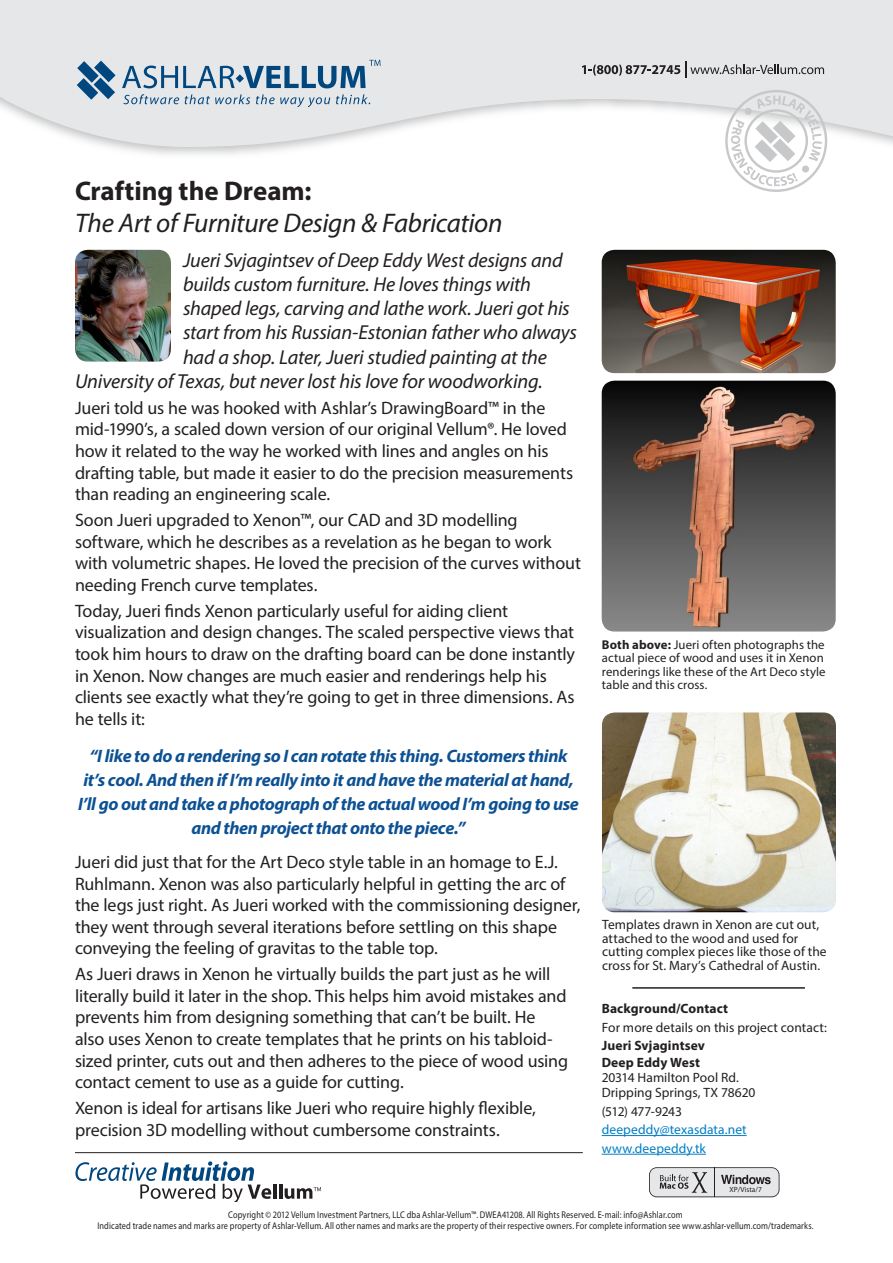
<style>
.page{position:relative;width:893px;height:1263px;background:#fff}
.page>*{position:absolute;margin:0;border:0;box-sizing:border-box;transform-origin:0 0}
.Article_head{font:italic 27px "Myriad Pro";letter-spacing:-.01em;color:#231f20}
.Article_head-2{font:700 27px "Myriad Pro";letter-spacing:-.005em;color:#231f20}
.Article_1st_paragrap{font:italic 20.25px "Myriad Pro";letter-spacing:-.01em;color:#231f20}
.t1{font:18px/21.6px "Myriad Pro";letter-spacing:-.01em;color:#231f20}
.Article_quote{font:italic 700 18px/24px "Myriad Pro";letter-spacing:-.02em;color:#0d5193;text-align:center}
.Caption_contact_info{font:13.5px/13.5px "Myriad Pro";color:#231f20}
.Caption_contact_info-2{font:700 13.5px/16.5px "Myriad Pro";letter-spacing:.01em;color:#231f20}
.Caption_contact_info-3{font:13.5px "Myriad Pro";letter-spacing:.01em;color:#007ec5}
.Caption_contact_info-4{font:13.5px "Myriad Pro";letter-spacing:-.025em;color:#231f20}
.Caption_contact_info-5{font:12.75px/13.5px "Myriad Pro";letter-spacing:.005em;color:#231f20}
.Cue{font:9.75px "Myriad Pro";letter-spacing:.015em;color:#231f20;scale:.85 1}
.t2{font:7.5px "Myriad";color:#231f20}
.s1{font-weight:700}
</style>
<div class="page">
<svg style="left:0;top:0;width:893px;height:152px;fill:#e6e7e9"></svg>
<svg style="left:123px;top:94px;width:56px;height:10px"></svg>
<svg style="left:185px;top:94px;width:65px;height:10px"></svg>
<svg style="left:256px;top:94px;width:74px;height:13px"></svg>
<svg style="left:336px;top:94px;width:34px;height:10px"></svg>
<svg style="left:77px;top:61px;width:39px;height:39px;background:#6a91b0"></svg>
<svg style="left:122px;top:60px;width:259px;height:28px;background:#9fb6c8"></svg>
<svg style="left:582px;top:62px;width:242px;height:16px;background:#bdbdbf"></svg>
<svg style="left:75px;top:1161px;width:196px;height:41px"></svg>
<hr style="left:273px;top:1184px;width:3px;height:15px;background:#231f20">
<hr style="left:279px;top:1184px;width:3px;height:15px;background:#231f20">
<svg style="left:285px;top:1187px;width:36px;height:12px"></svg>
<svg style="left:649px;top:1167px;width:130px;height:30px;background:#c4c4c6"></svg>
<svg style="left:725px;top:90px;width:102px;height:102px"></svg>
<div style="left:745px;top:108px;width:7px;height:7px;background:#c7c8ca;border-radius:50%"></div>
<div style="left:802px;top:165px;width:7px;height:8px;background:#c7c8ca;border-radius:50%"></div>
<hr style="left:75px;top:1152px;width:508px;height:1px;background:#231f20">
<hr style="left:602px;top:1135px;width:145px;height:1px;background:#007ec5">
<hr style="left:602px;top:1154px;width:104px;height:1px;background:#007ec5">
<hr style="left:632px;top:987px;width:173px;height:2px;background:#231f20">
<img style="left:75px;top:250px;width:96px;height:112px">
<img style="left:602px;top:250px;width:234px;height:123px">
<img style="left:602px;top:381px;width:234px;height:250px">
<img style="left:602px;top:712px;width:234px;height:200px">
<p class="Article_head-2" style="left:75px;top:173px;width:238px">Crafting the Dream:</p>
<p class="Article_head" style="left:75px;top:207px;width:429px">The Art of Furniture Design &amp; Fabrication</p>
<p class="Article_1st_paragrap" style="left:183px;top:247px;width:381px">Jueri Svjagintsev of Deep Eddy West designs and</p>
<p class="Article_1st_paragrap" style="left:183px;top:271px;width:349px">builds custom furniture. He loves things with</p>
<p class="Article_1st_paragrap" style="left:183px;top:296px;width:388px">shaped legs, carving and lathe work. Jueri got his</p>
<p class="Article_1st_paragrap" style="left:183px;top:320px;width:396px">start from his Russian-Estonian father who always</p>
<p class="Article_1st_paragrap" style="left:183px;top:344px;width:366px">had a shop. Later, Jueri studied painting at the</p>
<p class="Article_1st_paragrap" style="left:75px;top:369px;width:469px">University of Texas, but never lost his love for woodworking.</p>
<p class="t1" style="left:75px;top:397px;width:500px">Jueri told us he was hooked with Ashlar’s DrawingBoard™ in the mid-1990’s, a scaled down version of our original Vellum®. He loved how it related to the way he worked with lines and angles on his drafting table, but made it easier to do the precision measurements than reading an engineering scale.</p>
<p class="t1" style="left:75px;top:509px;width:507px">Soon Jueri upgraded to Xenon™, our CAD and 3D modelling software, which he describes as a revelation as he began to work with volumetric shapes. He loved the precision of the curves without needing French curve templates.</p>
<p class="t1" style="left:75px;top:600px;width:502px">Today, Jueri finds Xenon particularly useful for aiding client visualization and design changes. The scaled perspective views that took him hours to draw on the drafting board can be done instantly in Xenon. Now changes are much easier and renderings help his clients see exactly what they’re going to get in three dimensions. As he tells it:</p>
<p class="Article_quote" style="left:78px;top:743px;width:502px">“I like to do a rendering so I can rotate this thing. Customers think it’s cool. And then if I’m really into it and have the material at hand, I’ll go out and take a photograph of the actual wood I’m going to use and then project that onto the piece.”</p>
<p class="t1" style="left:75px;top:851px;width:507px">Jueri did just that for the Art Deco style table in an homage to E.J.<br>Ruhlmann. Xenon was also particularly helpful in getting the arc of the legs just right. As Jueri worked with the commissioning designer, they went through several iterations before settling on this shape conveying the feeling of gravitas to the table top.</p>
<p class="t1" style="left:75px;top:963px;width:495px">As Jueri draws in Xenon he virtually builds the part just as he will literally build it later in the shop. This helps him avoid mistakes and prevents him from designing something that can’t be built. He also uses Xenon to create templates that he prints on his tabloid&shy;sized printer, cuts out and then adheres to the piece of wood using contact cement to use as a guide for cutting.</p>
<p class="t1" style="left:75px;top:1097px;width:462px">Xenon is ideal for artisans like Jueri who require highly flexible, precision 3D modelling without cumbersome constraints.</p>
<p class="Caption_contact_info-5" style="left:602px;top:637px;width:225px"><span class="s1">Both above:</span> Jueri often photographs the actual piece of wood and uses it in Xenon renderings like these of the Art Deco style table and this cross.</p>
<p class="Caption_contact_info" style="left:602px;top:918px;width:226px">Templates drawn in Xenon are cut out, attached to the wood and used for cutting complex pieces like those of the cross for St. Mary’s Cathedral of Austin.</p>
<p class="Caption_contact_info-2" style="left:602px;top:1000px;width:128px">Background/Contact</p>
<p class="Caption_contact_info" style="left:602px;top:1020px;width:227px">For more details on this project contact:</p>
<p class="Caption_contact_info-2" style="left:602px;top:1037px;width:105px">Jueri Svjagintsev<br>Deep Eddy West</p>
<p class="Caption_contact_info" style="left:602px;top:1070px;width:155px;line-height:15px">20314 Hamilton Pool Rd.<br>Dripping Springs, TX 78620</p>
<p class="Caption_contact_info-4" style="left:602px;top:1103px;width:82px">(512) 477-9243</p>
<p class="Caption_contact_info-3" style="left:602px;top:1121px;width:147px">deepeddy@texasdata.net</p>
<p class="Caption_contact_info-3" style="left:602px;top:1140px;width:106px">www.deepeddy.tk</p>
<p class="t2" style="left:730px;top:1185px;width:34px">XP/Vista/7</p>
<p class="Cue" style="left:228px;top:1208px;width:536px">Copyright © 2012 Vellum Investment Partners, LLC dba Ashlar-Vellum™. DWEA41208. All Rights Reserved. E-mail: info@Ashlar.com</p>
<p class="Cue" style="left:97px;top:1220px;width:844px">Indicated trade names and marks are property of Ashlar-Vellum. All other names and marks are the property of their respective owners. For complete information see www.ashlar-vellum.com/trademarks.</p>
</div>
